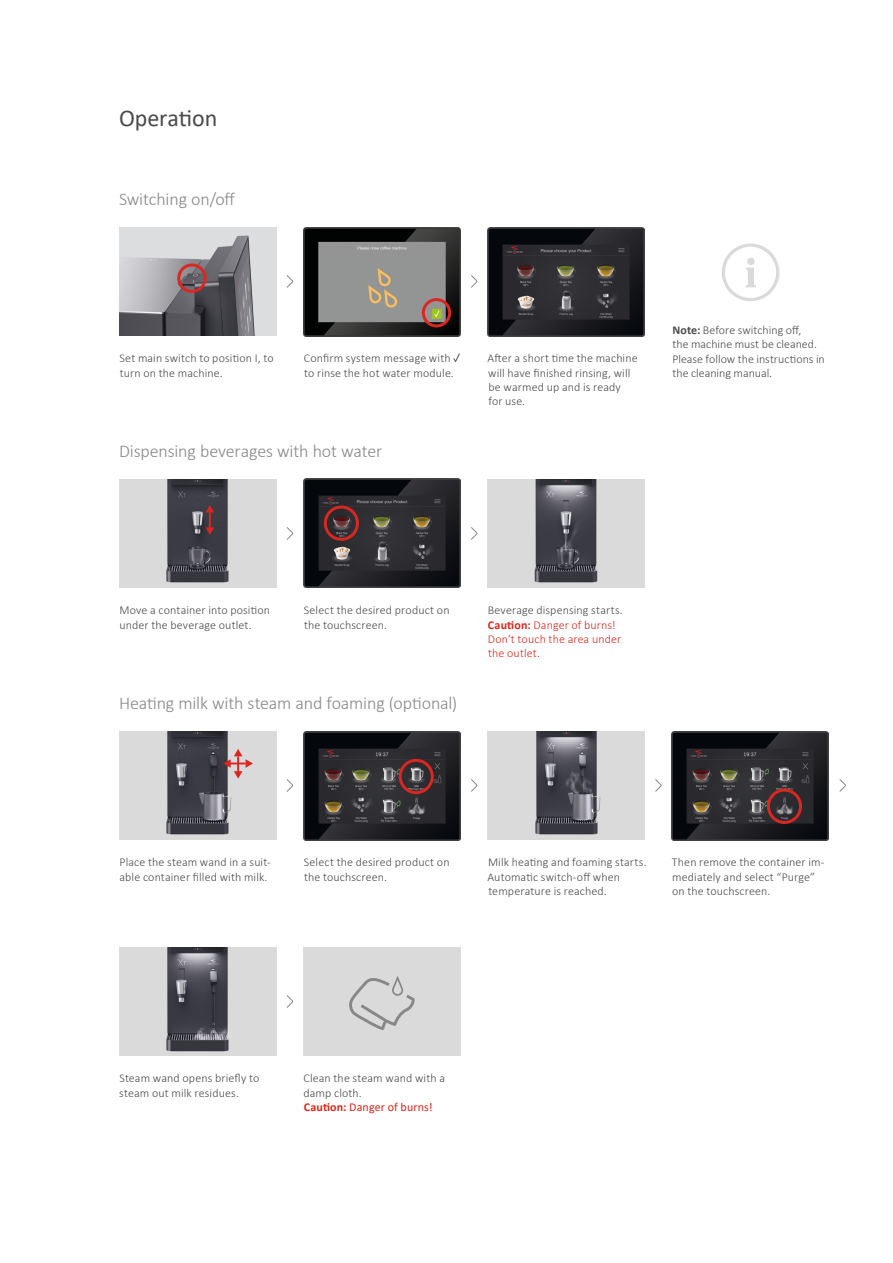
<style>
.page{position:relative;width:893px;height:1263px;background:#fff}
.page>*{position:absolute;margin:0;border:0;box-sizing:border-box;transform-origin:0 0}
.t1{font:24px "Calibri";letter-spacing:-.005em;color:#4a4a49}
.t2{font:300 18px "Calibri";letter-spacing:-.01em;color:#878787}
.t3{font:300 12px/14.2px "Calibri";letter-spacing:.01em;color:#4a4a49}
.t4{font:300 12px/14.2px "Calibri";letter-spacing:.01em;color:#db261b}
.s1{font-weight:700}
.s2{color:#4a4a49}
.s3{font-weight:700;color:#db261b}
.s4{font-weight:400;color:#db261b}
</style>
<div class="page">
<img style="left:304px;top:227px;width:157px;height:109px">
<img style="left:487px;top:227px;width:158px;height:109px">
<img style="left:303px;top:479px;width:158px;height:109px">
<img style="left:119px;top:479px;width:157px;height:108px">
<img style="left:487px;top:479px;width:158px;height:108px">
<img style="left:488px;top:731px;width:157px;height:108px">
<svg style="left:347px;top:975px;width:68px;height:55px"></svg>
<img style="left:119px;top:947px;width:157px;height:108px">
<div style="left:319px;top:254px;width:107px;height:67px;background:#939494"></div>
<img style="left:119px;top:227px;width:157px;height:108px">
<img style="left:119px;top:731px;width:157px;height:108px">
<img style="left:303px;top:731px;width:158px;height:109px">
<img style="left:672px;top:731px;width:157px;height:109px">
<svg style="left:286px;top:275px;width:8px;height:13px"></svg>
<svg style="left:471px;top:275px;width:7px;height:13px"></svg>
<svg style="left:722px;top:243px;width:57px;height:58px"></svg>
<div style="left:422px;top:298px;width:29px;height:29px;border:3px solid #da2721;border-radius:50%"></div>
<div style="left:177px;top:263px;width:30px;height:30px;border:3px solid #da2721;border-radius:50%"></div>
<svg style="left:286px;top:527px;width:8px;height:13px"></svg>
<div style="left:324px;top:505px;width:35px;height:36px;border:3px solid #da2721;border-radius:50%"></div>
<hr style="left:209px;top:512px;width:2px;height:20px;background:#d92621">
<svg style="left:206px;top:505px;width:8px;height:7px"></svg>
<svg style="left:206px;top:527px;width:8px;height:8px"></svg>
<svg style="left:471px;top:527px;width:7px;height:13px"></svg>
<svg style="left:286px;top:779px;width:8px;height:13px"></svg>
<svg style="left:471px;top:779px;width:7px;height:13px"></svg>
<svg style="left:655px;top:779px;width:7px;height:13px"></svg>
<svg style="left:839px;top:779px;width:7px;height:13px"></svg>
<svg style="left:223px;top:749px;width:30px;height:30px"></svg>
<svg style="left:286px;top:995px;width:8px;height:13px"></svg>
<div style="left:399px;top:759px;width:35px;height:35px;border:3px solid #da2721;border-radius:50%"></div>
<div style="left:767px;top:789px;width:35px;height:35px;border:3px solid #da2721;border-radius:50%"></div>
<svg style="left:453px;top:353px;width:7px;height:9px"></svg>
<h1 class="t1" style="left:119px;top:102px;width:100px">Operation</h1>
<h2 class="t2" style="left:119px;top:188px;width:118px">Switching on/off</h2>
<p class="t3" style="left:120px;top:351px;width:156px">Set main switch to position I, to turn on the machine.</p>
<p class="t3" style="left:304px;top:351px;width:152px">Confirm system message with to rinse the hot water module.</p>
<p class="t3" style="left:487px;top:351px;width:152px">After a short time the machine will have finished rinsing, will be warmed up and is ready<br>for use.</p>
<h2 class="t2" style="left:119px;top:440px;width:265px">Dispensing beverages with hot water</h2>
<p class="t3" style="left:672px;top:323px;width:154px"><span class="s1">Note:</span> Before switching off,<br>the machine must be cleaned.<br>Please follow the instructions in the cleaning manual.</p>
<p class="t3" style="left:119px;top:603px;width:152px">Move a container into position under the beverage outlet.</p>
<p class="t3" style="left:304px;top:603px;width:147px">Select the desired product on the touchscreen.</p>
<h2 class="t2" style="left:119px;top:692px;width:340px">Heating milk with steam and foaming (optional)</h2>
<p class="t4" style="left:488px;top:603px;width:136px"><span class="s2">Beverage dispensing starts.<br></span><span class="s1">Caution:</span> Danger of burns!<br>Don’t touch the area under the outlet.</p>
<p class="t3" style="left:119px;top:855px;width:153px">Place the steam wand in a suit&shy;able container filled with milk.</p>
<p class="t3" style="left:304px;top:855px;width:147px">Select the desired product on the touchscreen.</p>
<p class="t3" style="left:487px;top:855px;width:161px">Milk heating and foaming starts.<br>Automatic switch-off when temperature is reached.</p>
<p class="t3" style="left:672px;top:855px;width:154px">Then remove the container im&shy;mediately and select “Purge” on the touchscreen.</p>
<p class="t3" style="left:119px;top:1071px;width:141px">Steam wand opens briefly to steam out milk residues.</p>
<p class="t3" style="left:304px;top:1071px;width:143px">Clean the steam wand with a damp cloth.<br><span class="s3">Caution:</span> <span class="s4">Danger of burns!</span></p>
</div>
